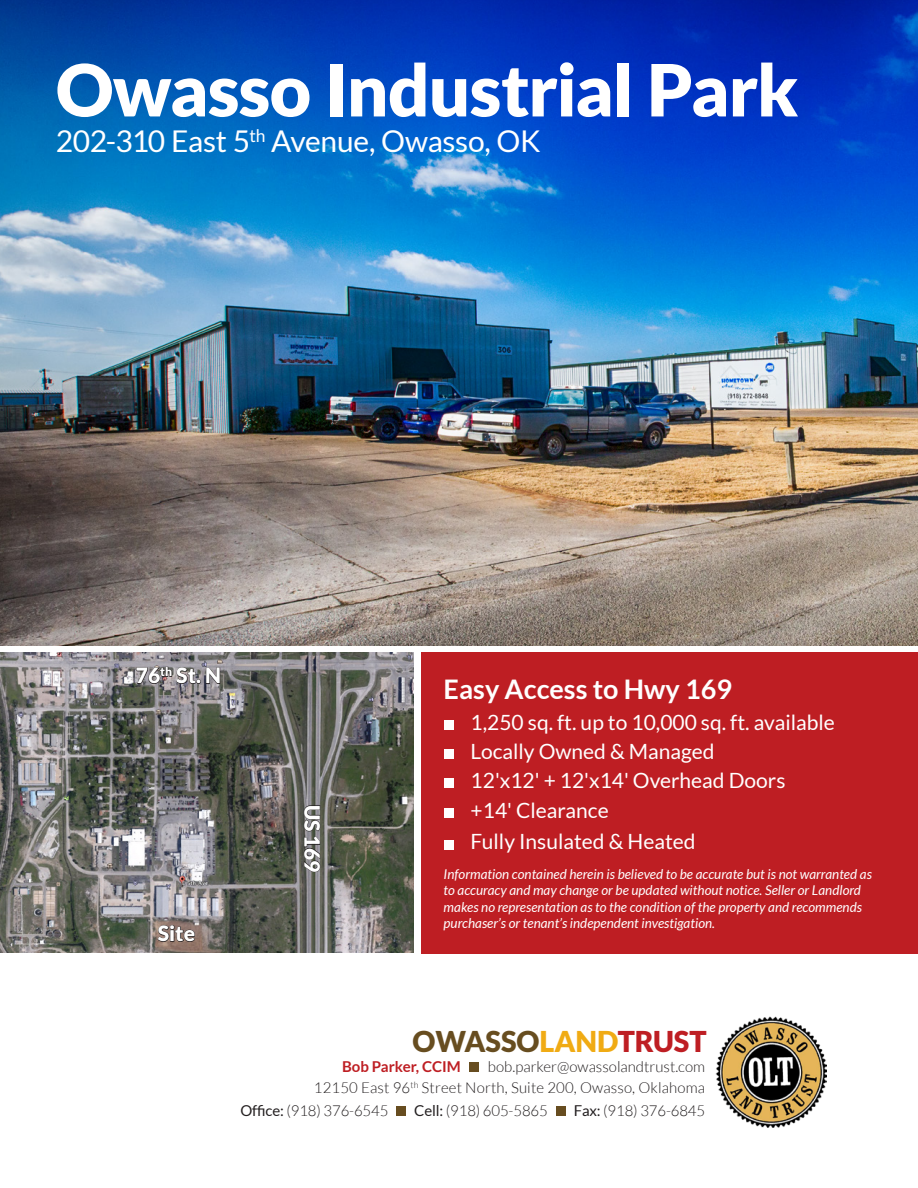
<style>
.page{position:relative;width:918px;height:1188px;background:#fff}
.page>*{position:absolute;margin:0;border:0;box-sizing:border-box;transform-origin:0 0}
.t1{font:900 72px "Lato";letter-spacing:-.015em;color:#fff}
.t2{font:30px "Lato";letter-spacing:-.015em;color:#fff}
.t3{font:900 28.65px "Lato";color:#674d20}
.t4{font:700 27px "Lato";color:#fff}
.t5{font:21px "Lato";color:#fff}
.t6{font:900 21px "Lato";color:#fff}
.t7{font:300 15px "Lato";color:#231f20}
.t8{font:700 15px "Lato";color:#be1e23}
.t9{font:italic 13.5px/16.2px "Lato";color:#fff}
.s1{color:#f0ab14}
.s2{color:#be1e23}
.s3{font-weight:400}
</style>
<div class="page">
<img style="left:0;top:0;width:918px;height:645px">
<img style="left:715px;top:1016px;width:112px;height:112px">
<div style="left:421px;top:653px;width:497px;height:301px;background:#be1e23"></div>
<div style="left:470px;top:1062px;width:9px;height:10px;background:#674d20"></div>
<div style="left:397px;top:1106px;width:9px;height:10px;background:#674d20"></div>
<div style="left:556px;top:1106px;width:10px;height:10px;background:#674d20"></div>
<div style="left:444px;top:720px;width:9px;height:10px;background:#fff"></div>
<div style="left:444px;top:749px;width:9px;height:10px;background:#fff"></div>
<div style="left:444px;top:779px;width:9px;height:9px;background:#fff"></div>
<div style="left:444px;top:808px;width:9px;height:10px;background:#fff"></div>
<div style="left:444px;top:840px;width:9px;height:9px;background:#fff"></div>
<img style="left:0;top:653px;width:414px;height:299px">
<svg style="left:157px;top:925px;width:38px;height:17px"></svg>
<svg style="left:136px;top:662px;width:84px;height:22px;background:#7b777a"></svg>
<svg style="left:303px;top:805px;width:18px;height:67px"></svg>
<p class="t1" style="left:56px;top:48px;width:744px">Owasso Industrial Park</p>
<p class="t2" style="left:56px;top:125px;width:486px">202-310 East 5<sup>th</sup> Avenue, Owasso, OK</p>
<p class="t6" style="left:136px;top:663px;width:87px">76<sup>th</sup> St. N</p>
<p class="t6" style="left:158px;top:921px;width:39px">Site</p>
<p class="t6" style="left:324px;top:805px;width:69px;rotate:90deg">US 169</p>
<p class="t4" style="left:444px;top:673px;width:290px">Easy Access to Hwy 169</p>
<p class="t5" style="left:471px;top:710px;width:366px">1,250 sq. ft. up to 10,000 sq. ft. available</p>
<p class="t5" style="left:471px;top:740px;width:245px">Locally Owned &amp; Managed</p>
<p class="t5" style="left:471px;top:769px;width:316px">12'x12' + 12'x14' Overhead Doors</p>
<p class="t5" style="left:471px;top:798px;width:140px">+14' Clearance</p>
<p class="t5" style="left:471px;top:830px;width:226px">Fully Insulated &amp; Heated</p>
<p class="t9" style="left:444px;top:867px;width:430px">Information contained herein is believed to be accurate but is not warranted as to accuracy and may change or be updated without notice. Seller or Landlord makes no representation as to the condition of the property and recommends purchaser’s or tenant’s independent investigation.</p>
<p class="t3" style="left:413px;top:1024px;width:296px">OWASSO<span class="s1">LAND</span><span class="s2">TRUST</span></p>
<p class="t8" style="left:342px;top:1058px;width:120px">Bob Parker, CCIM</p>
<p class="t7" style="left:488px;top:1059px;width:219px">bob.parker@owassolandtrust.com</p>
<p class="t7" style="left:314px;top:1080px;width:393px">12150 East 96<sup>th</sup> Street North, Suite 200, Owasso, Oklahoma</p>
<p class="t7" style="left:240px;top:1103px;width:149px"><span class="s3">Office:</span> (918) 376-6545</p>
<p class="t7" style="left:414px;top:1103px;width:135px"><span class="s3">Cell:</span> (918) 605-5865</p>
<p class="t7" style="left:574px;top:1103px;width:133px"><span class="s3">Fax:</span> (918) 376-6845</p>
</div>
